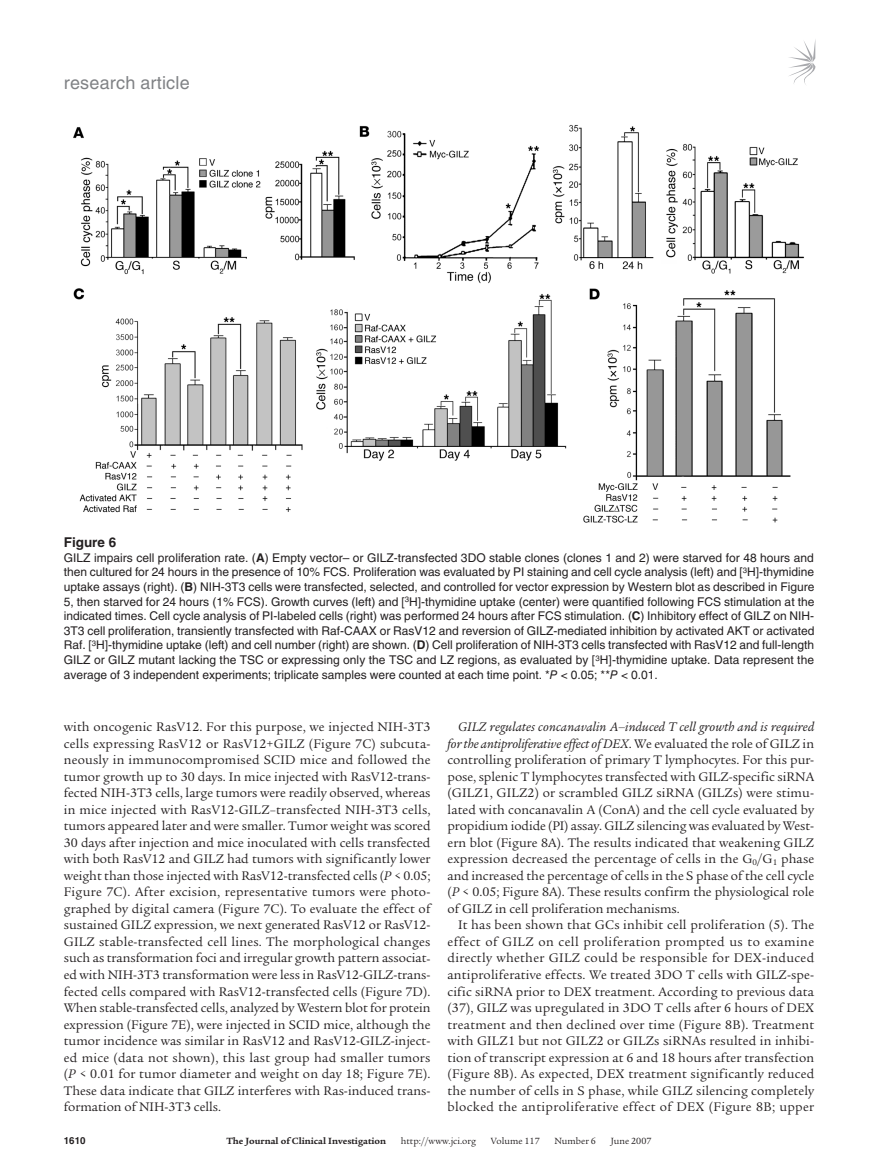
<style>
.page{position:relative;width:878px;height:1174px;background:#fff}
.page>*{position:absolute;margin:0;border:0;box-sizing:border-box;transform-origin:0 0}
.t1{font:18px "Helvetica LT Std";letter-spacing:.01em;color:#808285}
.t2{font:13.5px/16.5px "Legacy Serif Std";letter-spacing:.005em;color:#231f20;text-align:justify}
.t3{font:700 13.5px "Helvetica LT Std";color:#231f20}
.t4{font:12px/14.7px "Helvetica LT Std";color:#231f20;text-align:justify}
.t5{font:9.75px "Legacy Serif Std";color:#231f20}
.t6{font:700 9.75px "Legacy Serif Std";color:#231f20}
.t7{font:700 9.75px "Helvetica LT Std";color:#231f20}
.s1{font-weight:700}
.s2{font-style:italic}
</style>
<div class="page">
<svg style="left:789px;top:41px;width:26px;height:44px"></svg>
<img style="left:73px;top:125px;width:731px;height:398px">
<h1 class="t1" style="left:64px;top:72px;width:127px">research article</h1>
<p class="t3" style="left:64px;top:534px;width:54px">Figure 6</p>
<p class="t4" style="left:64px;top:550px;width:752px">GILZ impairs cell proliferation rate. (<span class="s1">A</span>) Empty vector– or GILZ-transfected 3DO stable clones (clones 1 and 2) were starved for 48 hours and then cultured for 24 hours in the presence of 10% FCS. Proliferation was evaluated by PI staining and cell cycle analysis (left) and [<sup>3</sup>H]-thymidine uptake assays (right). (<span class="s1">B</span>) NIH-3T3 cells were transfected, selected, and controlled for vector expression by Western blot as described in Figure 5, then starved for 24 hours (1% FCS). Growth curves (left) and [<sup>3</sup>H]-thymidine uptake (center) were quantified following FCS stimulation at the indicated times. Cell cycle analysis of PI-labeled cells (right) was performed 24 hours after FCS stimulation. (<span class="s1">C</span>) Inhibitory effect of GILZ on NIH-3T3 cell proliferation, transiently transfected with Raf-CAAX or RasV12 and reversion of GILZ-mediated inhibition by activated AKT or activated Raf. [<sup>3</sup>H]-thymidine uptake (left) and cell number (right) are shown. (<span class="s1">D</span>) Cell proliferation of NIH-3T3 cells transfected with RasV12 and full-length GILZ or GILZ mutant lacking the TSC or expressing only the TSC and LZ regions, as evaluated by [<sup>3</sup>H]-thymidine uptake. Data represent the average of 3 independent experiments; triplicate samples were counted at each time point. *<span class="s2">P</span> &lt; 0.05; **<span class="s2">P</span> &lt; 0.01.</p>
<p class="t2" style="left:64px;top:719px;width:368px">with oncogenic RasV12. For this purpose, we injected NIH-3T3 cells expressing RasV12 or RasV12+GILZ (Figure 7C) subcuta&shy;neously in immunocompromised SCID mice and followed the tumor growth up to 30 days. In mice injected with RasV12-trans&shy;fected NIH-3T3 cells, large tumors were readily observed, whereas in mice injected with RasV12-GILZ–transfected NIH-3T3 cells, tumors appeared later and were smaller. Tumor weight was scored 30 days after injection and mice inoculated with cells transfected with both RasV12 and GILZ had tumors with significantly lower weight than those injected with RasV12-transfected cells (<span class="s2">P</span> &lt; 0.05; Figure 7C). After excision, representative tumors were photo&shy;graphed by digital camera (Figure 7C). To evaluate the effect of sustained GILZ expression, we next generated RasV12 or RasV12- GILZ stable-transfected cell lines. The morphological changes such as transformation foci and irregular growth pattern associat&shy;ed with NIH-3T3 transformation were less in RasV12-GILZ-trans&shy;fected cells compared with RasV12-transfected cells (Figure 7D).<br>When stable-transfected cells, analyzed by Western blot for protein expression (Figure 7E), were injected in SCID mice, although the tumor incidence was similar in RasV12 and RasV12-GILZ-inject&shy;ed mice (data not shown), this last group had smaller tumors (<span class="s2">P</span> &lt; 0.01 for tumor diameter and weight on day 18; Figure 7E).<br>These data indicate that GILZ interferes with Ras-induced trans&shy;formation of NIH-3T3 cells.</p>
<p class="t2" style="left:447px;top:719px;width:368px;text-indent:11px"><span class="s2">GILZ regulates concanavalin A–induced T cell growth and is required for the antiproliferative effect of DEX</span>. We evaluated the role of GILZ in controlling proliferation of primary T lymphocytes. For this pur&shy;pose, splenic T lymphocytes transfected with GILZ-specific siRNA (GILZ1, GILZ2) or scrambled GILZ siRNA (GILZs) were stimu&shy;lated with concanavalin A (ConA) and the cell cycle evaluated by propidium iodide (PI) assay. GILZ silencing was evaluated by West&shy;ern blot (Figure 8A). The results indicated that weakening GILZ expression decreased the percentage of cells in the G<sub>0</sub>/G<sub>1</sub> phase and increased the percentage of cells in the S phase of the cell cycle (<span class="s2">P</span> &lt; 0.05; Figure 8A). These results confirm the physiological role of GILZ in cell proliferation mechanisms.</p>
<p class="t2" style="left:447px;top:917px;width:368px;text-indent:11px">It has been shown that GCs inhibit cell proliferation (5). The effect of GILZ on cell proliferation prompted us to examine directly whether GILZ could be responsible for DEX-induced antiproliferative effects. We treated 3DO T cells with GILZ-spe&shy;cific siRNA prior to DEX treatment. According to previous data (37), GILZ was upregulated in 3DO T cells after 6 hours of DEX treatment and then declined over time (Figure 8B). Treatment with GILZ1 but not GILZ2 or GILZs siRNAs resulted in inhibi&shy;tion of transcript expression at 6 and 18 hours after transfection (Figure 8B). As expected, DEX treatment significantly reduced the number of cells in S phase, while GILZ silencing completely blocked the antiproliferative effect of DEX (Figure 8B; upper</p>
<p class="t7" style="left:64px;top:1134px;width:23px">1610</p>
<p class="t6" style="left:226px;top:1135px;width:161px">The Journal of Clinical Investigation</p>
<p class="t5" style="left:401px;top:1135px;width:77px">http://www.jci.org</p>
<p class="t5" style="left:491px;top:1135px;width:50px">Volume 117</p>
<p class="t5" style="left:554px;top:1135px;width:43px">Number 6</p>
<p class="t5" style="left:610px;top:1135px;width:42px">June 2007</p>
</div>
